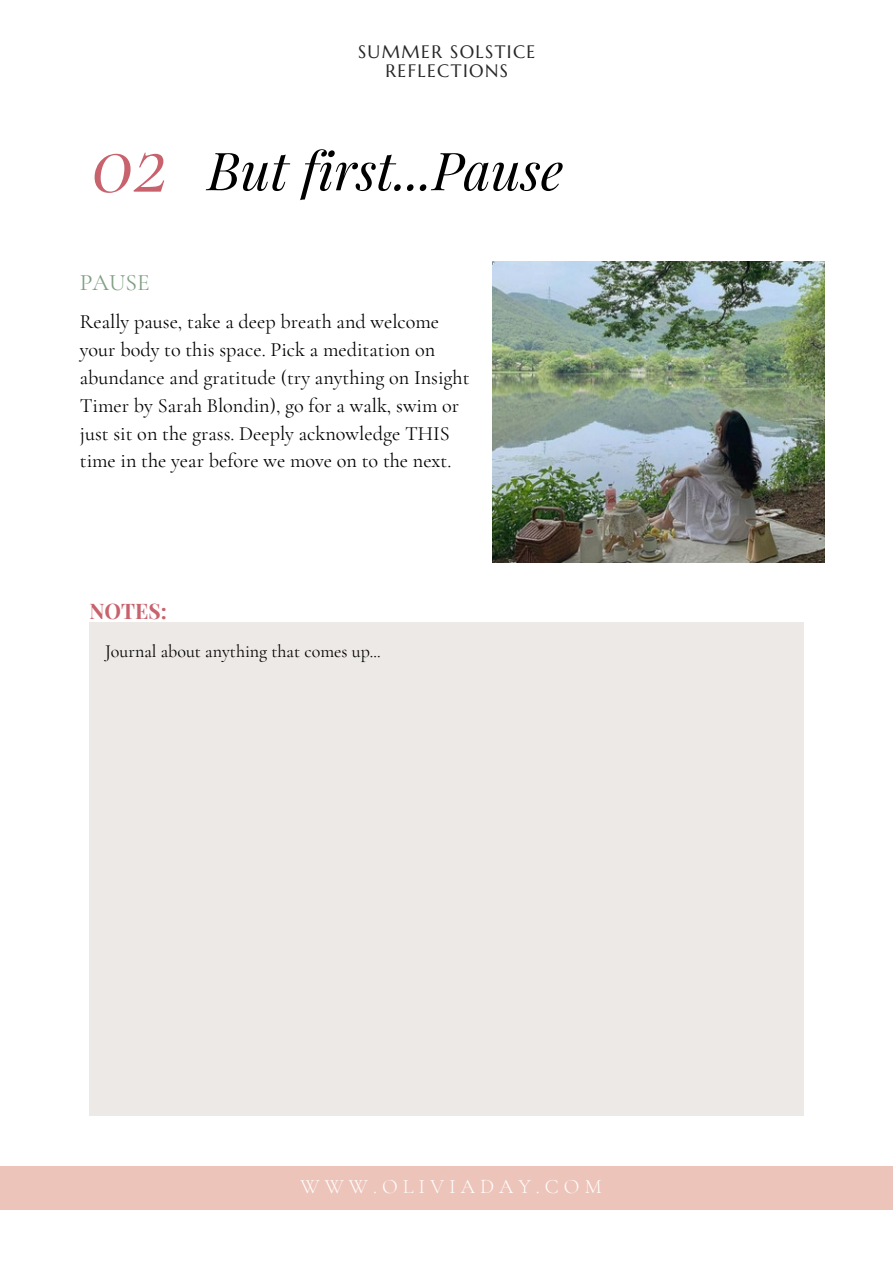
<style>
.page{position:relative;width:893px;height:1264px;background:#fff}
.page>*{position:absolute;margin:0;border:0;box-sizing:border-box;transform-origin:0 0}
.t1{font:italic 94.8px "Cormorant Garamond";color:#c8626d}
.t2{font:italic 52.5px "Playfair Display";color:#000}
.t3{font:23.55px "Cormorant Garamond";color:#7e9f82}
.t4{font:700 21px "Playfair Display SC";color:#c8626d}
.t5{font:300 20.4px "Cormorant Garamond";letter-spacing:.245em;color:#fff}
.t6{font:20.25px/27.8px "Cormorant Garamond";color:#000}
.t7{font:18px "Cormorant Garamond";color:#000}
.t8{font:18px/19.2px "Marcellus";letter-spacing:.075em;color:#262626;text-align:center}
</style>
<div class="page">
<img style="left:492px;top:261px;width:332px;height:301px">
<div style="left:89px;top:622px;width:715px;height:493px;background:#ede9e6"></div>
<div style="left:0;top:1166px;width:892px;height:44px;background:#edc4ba"></div>
<p class="t1" style="left:92px;top:104px;width:77px">02</p>
<p class="t3" style="left:80px;top:268px;width:71px">PAUSE</p>
<p class="t8" style="left:358px;top:42px;width:179px">SUMMER SOLSTICE<br>REFLECTIONS</p>
<p class="t2" style="left:207px;top:133px;width:357px">But first...Pause</p>
<p class="t6" style="left:80px;top:308px;width:391px">Really pause, take a deep breath and welcome your body to this space. Pick a meditation on abundance and gratitude (try anything on Insight Timer by Sarah Blondin), go for a walk, swim or just sit on the grass. Deeply acknowledge THIS time in the year before we move on to the next.</p>
<p class="t4" style="left:89px;top:596px;width:79px">NOTES:</p>
<p class="t7" style="left:105px;top:640px;width:277px">Journal about anything that comes up...</p>
<p class="t5" style="left:300px;top:1174px;width:302px">WWW.OLIVIADAY.COM</p>
</div>
